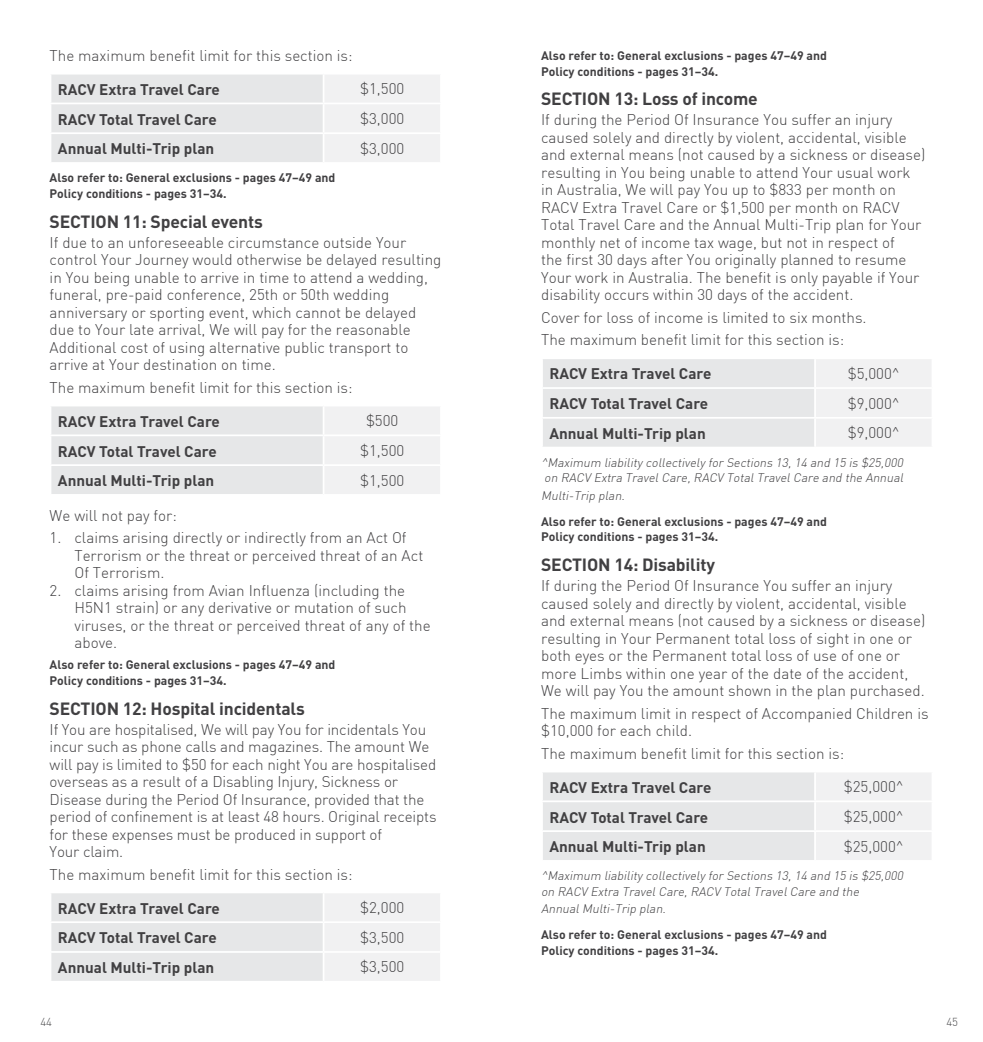
<style>
.page{position:relative;width:983px;height:1042px;background:#fff}
.page>*{position:absolute;margin:0;border:0;box-sizing:border-box;transform-origin:0 0}
.t1{font:700 17.5px "DIN";letter-spacing:-.01em;color:#414042}
.t2{font:300 15.22px/17.5px "DIN";color:#414042}
.t3{font:700 15.22px "DIN";color:#414042}
.t4{font:700 12.25px/15.8px "DIN";color:#414042}
.t5{font:italic 300 12.25px/15.8px "DIN";color:#414042}
.t6{font:300 11.38px "DIN";color:#4d4d4f}
</style>
<div class="page">
<svg style="left:543px;top:359px;width:388px;height:88px"></svg>
<svg style="left:543px;top:772px;width:388px;height:88px"></svg>
<svg style="left:51px;top:74px;width:389px;height:88px"></svg>
<svg style="left:51px;top:406px;width:389px;height:88px"></svg>
<svg style="left:51px;top:893px;width:389px;height:88px"></svg>
<p class="t2" style="left:50px;top:46px;width:304px">The maximum benefit limit for this section is:</p>
<p class="t3" style="left:58px;top:79px;width:163px">RACV Extra Travel Care</p>
<p class="t2" style="left:360px;top:80px;width:46px">$1,500</p>
<p class="t3" style="left:58px;top:109px;width:160px">RACV Total Travel Care</p>
<p class="t2" style="left:360px;top:110px;width:46px">$3,000</p>
<p class="t3" style="left:58px;top:139px;width:158px">Annual Multi-Trip plan</p>
<p class="t2" style="left:360px;top:139px;width:46px">$3,000</p>
<p class="t4" style="left:50px;top:169px;width:287px">Also refer to: General exclusions - pages 47–49 and<br>Policy conditions - pages 31–34.</p>
<p class="t1" style="left:50px;top:210px;width:215px">SECTION 11: Special events</p>
<p class="t2" style="left:50px;top:233px;width:393px">If due to an unforeseeable circumstance outside Your control Your Journey would otherwise be delayed resulting in You being unable to arrive in time to attend a wedding, funeral, pre-paid conference, 25th or 50th wedding anniversary or sporting event, which cannot be delayed due to Your late arrival, We will pay for the reasonable Additional cost of using alternative public transport to arrive at Your destination on time.</p>
<p class="t2" style="left:50px;top:378px;width:304px">The maximum benefit limit for this section is:</p>
<p class="t3" style="left:58px;top:411px;width:163px">RACV Extra Travel Care</p>
<p class="t2" style="left:366px;top:412px;width:34px">$500</p>
<p class="t3" style="left:58px;top:441px;width:160px">RACV Total Travel Care</p>
<p class="t2" style="left:360px;top:441px;width:46px">$1,500</p>
<p class="t3" style="left:58px;top:471px;width:158px">Annual Multi-Trip plan</p>
<p class="t2" style="left:360px;top:471px;width:46px">$1,500</p>
<p class="t2" style="left:50px;top:506px;width:129px">We will not pay for:</p>
<p class="t2" style="left:74px;top:529px;width:350px;text-indent:-25px">1. claims arising directly or indirectly from an Act Of<br>Terrorism or the threat or perceived threat of an Act<br>Of Terrorism.</p>
<p class="t2" style="left:74px;top:581px;width:357px;text-indent:-25px">2. claims arising from Avian Influenza (including the H5N1 strain) or any derivative or mutation of such viruses, or the threat or perceived threat of any of the above.</p>
<p class="t4" style="left:50px;top:656px;width:287px">Also refer to: General exclusions - pages 47–49 and<br>Policy conditions - pages 31–34.</p>
<p class="t1" style="left:50px;top:697px;width:257px">SECTION 12: Hospital incidentals</p>
<p class="t2" style="left:50px;top:720px;width:388px">If You are hospitalised, We will pay You for incidentals You incur such as phone calls and magazines. The amount We will pay is limited to $50 for each night You are hospitalised overseas as a result of a Disabling Injury, Sickness or Disease during the Period Of Insurance, provided that the period of confinement is at least 48 hours. Original receipts for these expenses must be produced in support of<br>Your claim.</p>
<p class="t2" style="left:50px;top:865px;width:304px">The maximum benefit limit for this section is:</p>
<p class="t3" style="left:58px;top:898px;width:163px">RACV Extra Travel Care</p>
<p class="t2" style="left:360px;top:898px;width:46px">$2,000</p>
<p class="t3" style="left:58px;top:928px;width:160px">RACV Total Travel Care</p>
<p class="t2" style="left:360px;top:928px;width:46px">$3,500</p>
<p class="t3" style="left:58px;top:957px;width:158px">Annual Multi-Trip plan</p>
<p class="t2" style="left:360px;top:958px;width:46px">$3,500</p>
<p class="t4" style="left:541px;top:47px;width:287px">Also refer to: General exclusions - pages 47–49 and<br>Policy conditions - pages 31–34.</p>
<p class="t1" style="left:541px;top:88px;width:218px">SECTION 13: Loss of income</p>
<p class="t2" style="left:541px;top:111px;width:385px">If during the Period Of Insurance You suffer an injury caused solely and directly by violent, accidental, visible and external means (not caused by a sickness or disease) resulting in You being unable to attend Your usual work in Australia, We will pay You up to $833 per month on RACV Extra Travel Care or $1,500 per month on RACV Total Travel Care and the Annual Multi-Trip plan for Your monthly net of income tax wage, but not in respect of<br>the first 30 days after You originally planned to resume Your work in Australia. The benefit is only payable if Your disability occurs within 30 days of the accident.</p>
<p class="t2" style="left:541px;top:306px;width:327px;line-height:22.4px">Cover for loss of income is limited to six months.<br>The maximum benefit limit for this section is:</p>
<p class="t3" style="left:549px;top:364px;width:163px">RACV Extra Travel Care</p>
<p class="t2" style="left:847px;top:364px;width:53px">$5,000^</p>
<p class="t3" style="left:549px;top:394px;width:160px">RACV Total Travel Care</p>
<p class="t2" style="left:847px;top:394px;width:53px">$9,000^</p>
<p class="t3" style="left:549px;top:423px;width:158px">Annual Multi-Trip plan</p>
<p class="t2" style="left:847px;top:424px;width:53px">$9,000^</p>
<p class="t5" style="left:541px;top:454px;width:366px">^Maximum liability collectively for Sections 13,14 and 15 is $25,000 on RACV Extra TravelCare,RACV TotalTravelCare and the Annual</p>
<p class="t5" style="left:541px;top:487px;width:88px">Multi-Trip plan.</p>
<p class="t4" style="left:541px;top:513px;width:287px">Also refer to: General exclusions - pages 47–49 and<br>Policy conditions - pages 31–34.</p>
<p class="t1" style="left:541px;top:553px;width:175px">SECTION 14: Disability</p>
<p class="t2" style="left:541px;top:577px;width:385px">If during the Period Of Insurance You suffer an injury caused solely and directly by violent, accidental, visible and external means (not caused by a sickness or disease) resulting in Your Permanent total loss of sight in one or both eyes or the Permanent total loss of use of one or more Limbs within one year of the date of the accident, We will pay You the amount shown in the plan purchased.</p>
<p class="t2" style="left:541px;top:704px;width:389px">The maximum limit in respect of Accompanied Children is $10,000 for each child.</p>
<p class="t2" style="left:541px;top:744px;width:304px">The maximum benefit limit for this section is:</p>
<p class="t3" style="left:549px;top:777px;width:163px">RACV Extra Travel Care</p>
<p class="t2" style="left:843px;top:778px;width:61px">$25,000^</p>
<p class="t3" style="left:549px;top:807px;width:160px">RACV Total Travel Care</p>
<p class="t2" style="left:843px;top:807px;width:61px">$25,000^</p>
<p class="t3" style="left:549px;top:837px;width:158px">Annual Multi-Trip plan</p>
<p class="t2" style="left:843px;top:837px;width:61px">$25,000^</p>
<p class="t5" style="left:541px;top:867px;width:366px">^Maximum liability collectively for Sections 13,14 and 15 is $25,000 on RACV Extra TravelCare,RACV TotalTravelCare and the</p>
<p class="t5" style="left:541px;top:901px;width:129px">AnnualMulti-Trip plan.</p>
<p class="t4" style="left:541px;top:926px;width:287px">Also refer to: General exclusions - pages 47–49 and<br>Policy conditions - pages 31–34.</p>
<p class="t6" style="left:40px;top:1014px;width:13px">44</p>
<p class="t6" style="left:946px;top:1015px;width:13px">45</p>
</div>
